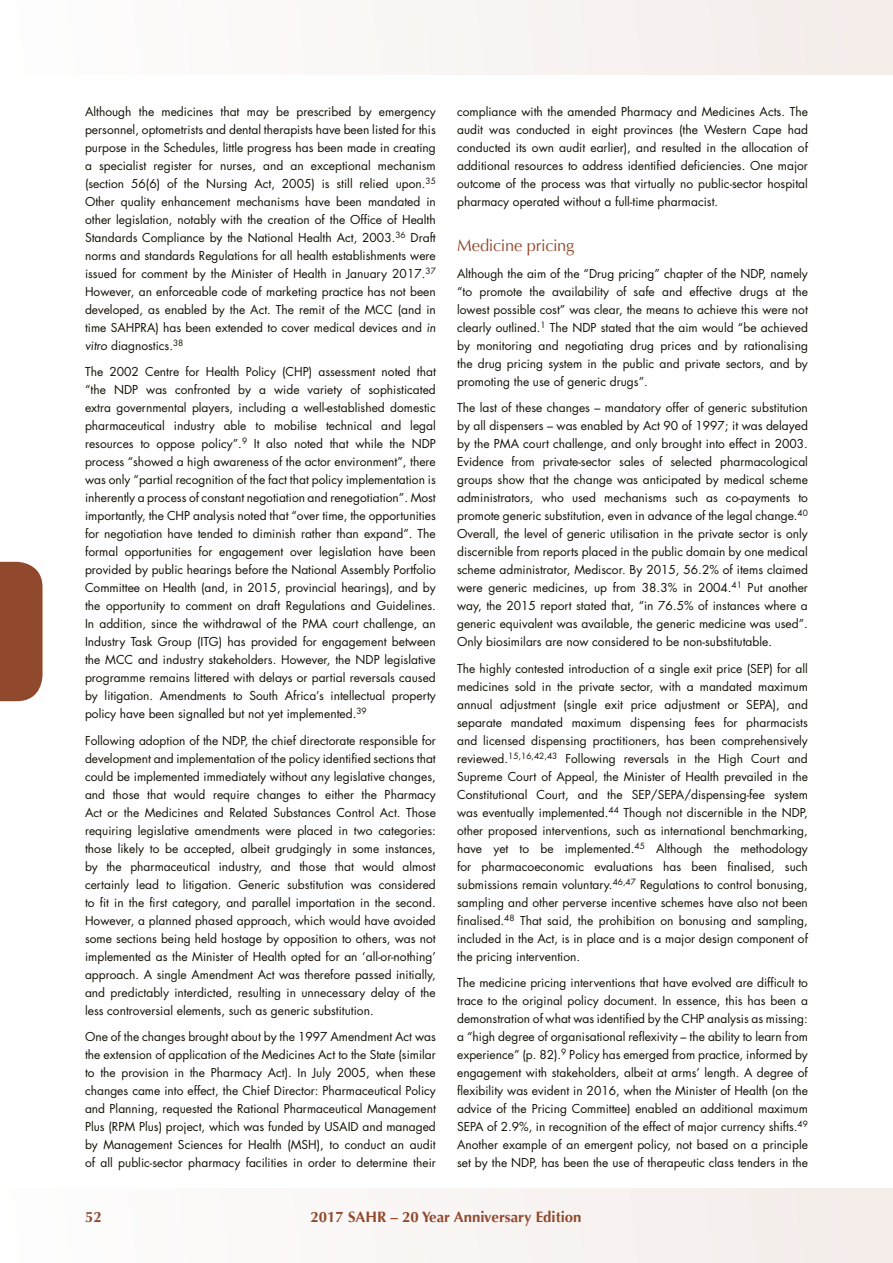
<style>
.page{position:relative;width:893px;height:1263px;background:#fff}
.page>*{position:absolute;margin:0;border:0;box-sizing:border-box;transform-origin:0 0}
.t1{font:16.5px "Optima";letter-spacing:-.02em;color:#90492d}
.t2{font:700 15px "Optima";color:#90492d}
.t3{font:12px/18px "Futura";color:#141006;text-align:justify}
</style>
<div class="page">
<div style="left:0;top:1188px;width:893px;height:75px;background:#f9f5f4"></div>
<div style="left:0;top:0;width:893px;height:74px;background:#f9f5f4"></div>
<div style="left:0;top:562px;width:43px;height:139px;background:#90492d"></div>
<p class="t3" style="left:85px;top:102px;width:354px;text-align:left">Although the medicines that may be prescribed by emergency personnel, optometrists and dental therapists have been listed for this purpose in the Schedules, little progress has been made in creating a specialist register for nurses, and an exceptional mechanism (section 56(6) of the Nursing Act, 2005) is still relied upon.<sup>35<br></sup>Other quality enhancement mechanisms have been mandated in other legislation, notably with the creation of the Office of Health Standards Compliance by the National Health Act, 2003.<sup>36</sup> Draft norms and standards regulations for all health establishments were issued for comment by the Minister of Health in January 2017.<sup>37<br></sup>However, an enforceable code of marketing practice has not been developed, as enabled by the Act. The remit of the MCC (and in time SAHPRA) has been extended to cover medical devices and in vitro diagnostics.<sup>38</sup></p>
<p class="t3" style="left:85px;top:363px;width:352px">The 2002 Centre for Health Policy (CHP) assessment noted that “the NDP was confronted by a wide variety of sophisticated extra governmental players, including a well-established domestic pharmaceutical industry able to mobilise technical and legal resources to oppose policy”.<sup>9</sup> It also noted that while the NDP process “showed a high awareness of the actor environment”, there was only “partial recognition of the fact that policy implementation is inherently a process of constant negotiation and renegotiation”. Most importantly, the CHP analysis noted that “over time, the opportunities for negotiation have tended to diminish rather than expand”. The formal opportunities for engagement over legislation have been provided by public hearings before the National Assembly Portfolio Committee on Health (and, in 2015, provincial hearings), and by the opportunity to comment on draft regulations and guidelines.<br>In addition, since the withdrawal of the PMA court challenge, an Industry Task Group (ITG) has provided for engagement between the MCC and industry stakeholders. However, the NDP legislative programme remains littered with delays or partial reversals caused by litigation. Amendments to South Africa’s intellectual property policy have been signalled but not yet implemented.<sup>39</sup></p>
<p class="t3" style="left:85px;top:731px;width:352px">Following adoption of the NDP, the chief directorate responsible for development and implementation of the policy identified sections that could be implemented immediately without any legislative changes, and those that would require changes to either the Pharmacy Act or the Medicines and Related Substances Control Act. Those requiring legislative amendments were placed in two categories: those likely to be accepted, albeit grudgingly in some instances, by the pharmaceutical industry, and those that would almost certainly lead to litigation. Generic substitution was considered to fit in the first category, and parallel importation in the second.<br>However, a planned phased approach, which would have avoided some sections being held hostage by opposition to others, was not implemented as the Minister of Health opted for an ‘all-or-nothing’ approach. A single Amendment Act was therefore passed initially, and predictably interdicted, resulting in unnecessary delay of the less controversial elements, such as generic substitution.</p>
<p class="t3" style="left:85px;top:1028px;width:352px">One of the changes brought about by the 1997 Amendment Act was the extension of application of the Medicines Act to the State (similar to the provision in the Pharmacy Act). In July 2005, when these changes came into effect, the Chief Director: Pharmaceutical Policy and Planning, requested the Rational Pharmaceutical Management Plus (RPM Plus) project, which was funded by USAID and managed by Management Sciences for Health (MSH), to conduct an audit of all public-sector pharmacy facilities in order to determine their</p>
<p class="t3" style="left:457px;top:102px;width:352px">compliance with the amended Pharmacy and Medicines Acts. The audit was conducted in eight provinces (the Western Cape had conducted its own audit earlier), and resulted in the allocation of additional resources to address identified deficiencies. One major outcome of the process was that virtually no public-sector hospital pharmacy operated without a full-time pharmacist.</p>
<h1 class="t1" style="left:457px;top:236px;width:119px">Medicine pricing</h1>
<p class="t3" style="left:457px;top:264px;width:352px">Although the aim of the “Drug pricing” chapter of the NDP, namely “to promote the availability of safe and effective drugs at the lowest possible cost” was clear, the means to achieve this were not clearly outlined.<sup>1</sup> The NDP stated that the aim would “be achieved by monitoring and negotiating drug prices and by rationalising the drug pricing system in the public and private sectors, and by promoting the use of generic drugs”.</p>
<p class="t3" style="left:457px;top:398px;width:352px">The last of these changes – mandatory offer of generic substitution by all dispensers – was enabled by Act 90 of 1997; it was delayed by the PMA court challenge, and only brought into effect in 2003.<br>Evidence from private-sector sales of selected pharmacological groups show that the change was anticipated by medical scheme administrators, who used mechanisms such as co-payments to promote generic substitution, even in advance of the legal change.<sup>40<br></sup>Overall, the level of generic utilisation in the private sector is only discernible from reports placed in the public domain by one medical scheme administrator, Mediscor. By 2015, 56.2% of items claimed were generic medicines, up from 38.3% in 2004.<sup>41</sup> Put another way, the 2015 report stated that, “in 76.5% of instances where a generic equivalent was available, the generic medicine was used”.<br>Only biosimilars are now considered to be non-substitutable.</p>
<p class="t3" style="left:457px;top:659px;width:352px">The highly contested introduction of a single exit price (SEP) for all medicines sold in the private sector, with a mandated maximum annual adjustment (single exit price adjustment or SEPA), and separate mandated maximum dispensing fees for pharmacists and licensed dispensing practitioners, has been comprehensively reviewed.<sup>15,16,42,43</sup> Following reversals in the High Court and Supreme Court of Appeal, the Minister of Health prevailed in the Constitutional Court, and the SEP/SEPA/dispensing-fee system was eventually implemented.<sup>44</sup> Though not discernible in the NDP, other proposed interventions, such as international benchmarking, have yet to be implemented.<sup>45</sup> Although the methodology for pharmacoeconomic evaluations has been finalised, such submissions remain voluntary.<sup>46,47</sup> Regulations to control bonusing, sampling and other perverse incentive schemes have also not been finalised.<sup>48</sup> That said, the prohibition on bonusing and sampling, included in the Act, is in place and is a major design component of the pricing intervention.</p>
<p class="t3" style="left:457px;top:973px;width:352px">The medicine pricing interventions that have evolved are difficult to trace to the original policy document. In essence, this has been a demonstration of what was identified by the CHP analysis as missing: a “high degree of organisational reflexivity – the ability to learn from experience” (p. 82).<sup>9</sup> Policy has emerged from practice, informed by engagement with stakeholders, albeit at arms’ length. A degree of flexibility was evident in 2016, when the Minister of Health (on the advice of the Pricing Committee) enabled an additional maximum SEPA of 2.9%, in recognition of the effect of major currency shifts.<sup>49<br></sup>Another example of an emergent policy, not based on a principle set by the NDP, has been the use of therapeutic class tenders in the</p>
<p class="t2" style="left:85px;top:1208px;width:18px">52</p>
<p class="t2" style="left:311px;top:1208px;width:273px">2017 SAHR – 20 Year Anniversary Edition</p>
</div>
